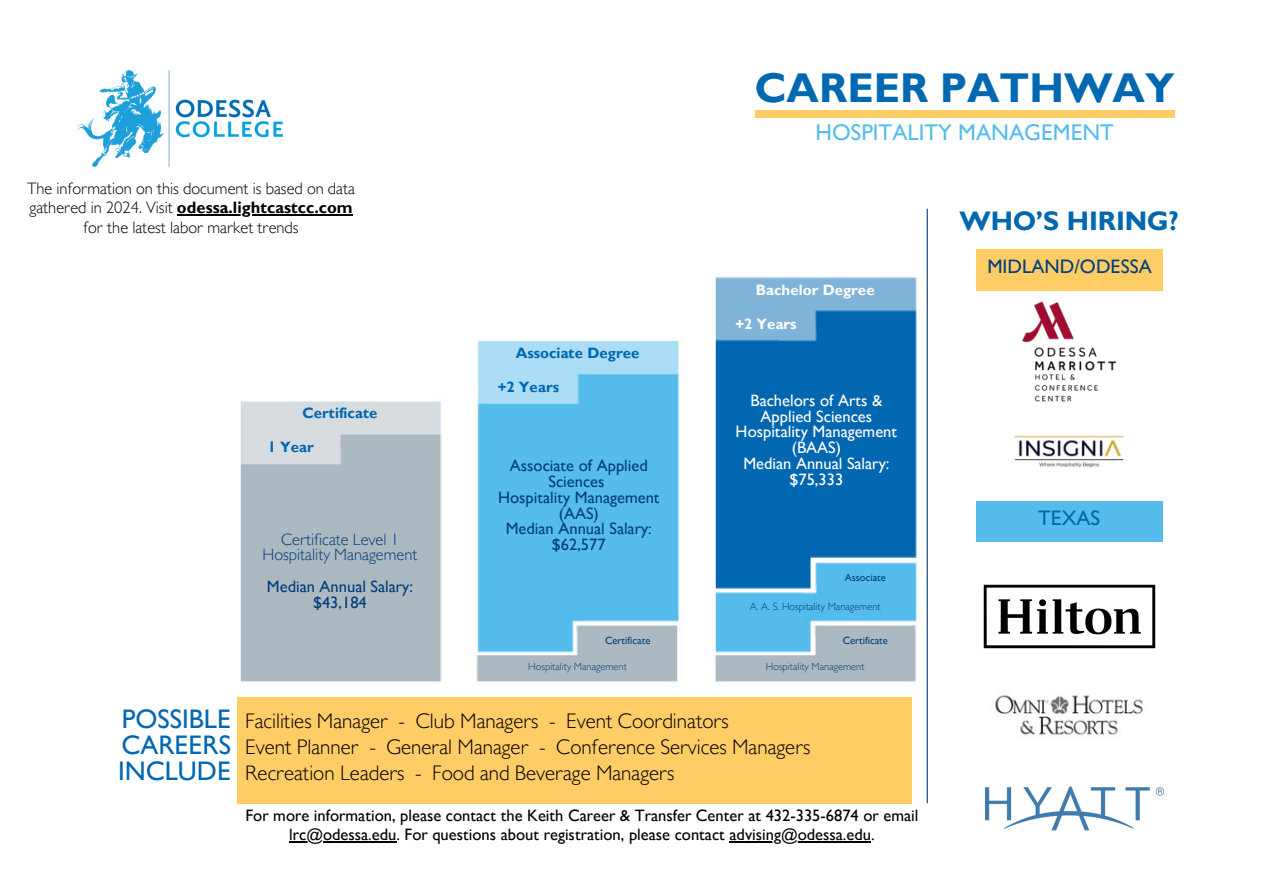
<style>
.page{position:relative;width:1264px;height:894px;background:#fff}
.page>*{position:absolute;margin:0;border:0;box-sizing:border-box;transform-origin:0 0}
.t1{font:700 41.55px "Gill Sans MT Std";color:#0067b1}
.t2{font:500 26.85px/25.8px "Gill Sans MT Std";color:#0067b1;text-align:justify}
.t3{font:700 26.85px "Gill Sans MT Std";color:#0067b1}
.t4{font:500 22.8px "Gill Sans MT Std";color:#55bceb}
.t5{font:300 21px/25.8px "Gill Sans MT Std";color:#000}
.t6{font:500 21px "Gill Sans MT Std";color:#0067b1}
.t7{font:500 19.5px "Gill Sans MT Std";color:#003e7e}
.t8{font:500 16.5px "Gill Sans MT Std";color:#000}
.t9{font:300 16.5px/19.2px "Gill Sans MT Std";color:#000}
.t10{font:500 16.5px/15.8px "Gill Sans MT Std";color:#003e7e;text-align:center}
.t11{font:500 16.5px/15.8px "Gill Sans MT Std";color:#fff;text-align:center}
.t12{font:300 16.5px/15.8px "Gill Sans MT Std";color:#003e7e;text-align:center}
.t13{font:700 15px "Gill Sans MT Std";color:#0067b1}
.t14{font:700 15px "Gill Sans MT Std";color:#fff}
.t15{font:300 10.5px "Gill Sans MT Std";color:#003e7e}
.t16{font:500 10.5px "Gill Sans MT Std";color:#003e7e}
.s1{font-weight:700}
</style>
<div class="page">
<img style="left:78px;top:71px;width:204px;height:96px">
<div style="left:755px;top:110px;width:419px;height:7px;background:#fc6"></div>
<div style="left:237px;top:696px;width:674px;height:107px;background:#fc6"></div>
<img style="left:231px;top:214px;width:211px;height:468px">
<img style="left:476px;top:340px;width:207px;height:342px">
<img style="left:714px;top:277px;width:203px;height:405px">
<hr style="left:926px;top:209px;width:1px;height:594px;background:#003e7e">
<div style="left:976px;top:250px;width:186px;height:41px;background:#fc6"></div>
<div style="left:976px;top:501px;width:186px;height:41px;background:#55bceb"></div>
<img style="left:1022px;top:301px;width:95px;height:101px">
<img style="left:1013px;top:435px;width:111px;height:33px">
<img style="left:983px;top:584px;width:172px;height:65px">
<img style="left:995px;top:695px;width:148px;height:40px">
<img style="left:985px;top:786px;width:178px;height:45px">
<hr style="left:289px;top:840px;width:107px;height:1px;background:#000">
<hr style="left:729px;top:840px;width:142px;height:1px;background:#000">
<hr style="left:177px;top:214px;width:175px;height:1px;background:#000">
<p class="t9" style="left:27px;top:181px;width:329px">The information on this document is based on data gathered in 2024. Visit <span class="s1">odessa.lightcastcc.com</span></p>
<h3 class="t9" style="left:83px;top:220px;width:217px">for the latest labor market trends</h3>
<h3 class="t13" style="left:302px;top:408px;width:77px">Certificate</h3>
<h6 class="t13" style="left:268px;top:442px;width:48px">1 Year</h6>
<h6 class="t12" style="left:262px;top:533px;width:156px">Certificate Level 1<br>Hospitality Management</h6>
<p class="t10" style="left:267px;top:581px;width:148px">Median Annual Salary: $43,184</p>
<p class="t1" style="left:755px;top:74px;width:421px">CAREER PATHWAY</p>
<h1 class="t4" style="left:815px;top:125px;width:300px">HOSPITALITY MANAGEMENT</h1>
<p class="t3" style="left:959px;top:212px;width:221px">WHO’S HIRING?</p>
<p class="t14" style="left:755px;top:284px;width:121px">Bachelor Degree</p>
<p class="t13" style="left:516px;top:347px;width:125px">Associate Degree</p>
<h6 class="t13" style="left:498px;top:381px;width:63px">+2 Years</h6>
<p class="t10" style="left:498px;top:460px;width:163px">Associate of Applied<br>Sciences<br>Hospitality Management (AAS)<br>Median Annual Salary: $62,577</p>
<h6 class="t14" style="left:735px;top:319px;width:63px">+2 Years</h6>
<p class="t11" style="left:735px;top:395px;width:163px">Bachelors of Arts &amp;<br>Applied Sciences<br>Hospitality Management (BAAS)<br>Median Annual Salary: $75,333</p>
<h6 class="t16" style="left:844px;top:573px;width:42px">Associate</h6>
<h6 class="t15" style="left:749px;top:603px;width:132px">A. A. S. Hospitality Management</h6>
<h6 class="t16" style="left:605px;top:636px;width:47px">Certificate</h6>
<h6 class="t16" style="left:842px;top:636px;width:47px">Certificate</h6>
<p class="t15" style="left:528px;top:662px;width:100px">Hospitality Management</p>
<h6 class="t15" style="left:765px;top:662px;width:100px">Hospitality Management</h6>
<p class="t7" style="left:987px;top:260px;width:166px">MIDLAND/ODESSA</p>
<p class="t6" style="left:1038px;top:510px;width:64px">TEXAS</p>
<p class="t2" style="left:118px;top:710px;width:114px">POSSIBLE CAREERS INCLUDE</p>
<p class="t5" style="left:245px;top:711px;width:567px">Facilities Manager - Club Managers - Event Coordinators<br>Event Planner - General Manager - Conference Services Managers</p>
<p class="t5" style="left:245px;top:763px;width:430px">Recreation Leaders - Food and Beverage Managers</p>
<p class="t8" style="left:245px;top:809px;width:674px">For more information, please contact the Keith Career &amp; Transfer Center at 432-335-6874 or email</p>
<h2 class="t8" style="left:289px;top:828px;width:587px">lrc@odessa.edu. For questions about registration, please contact advising@odessa.edu.</h2>
</div>
